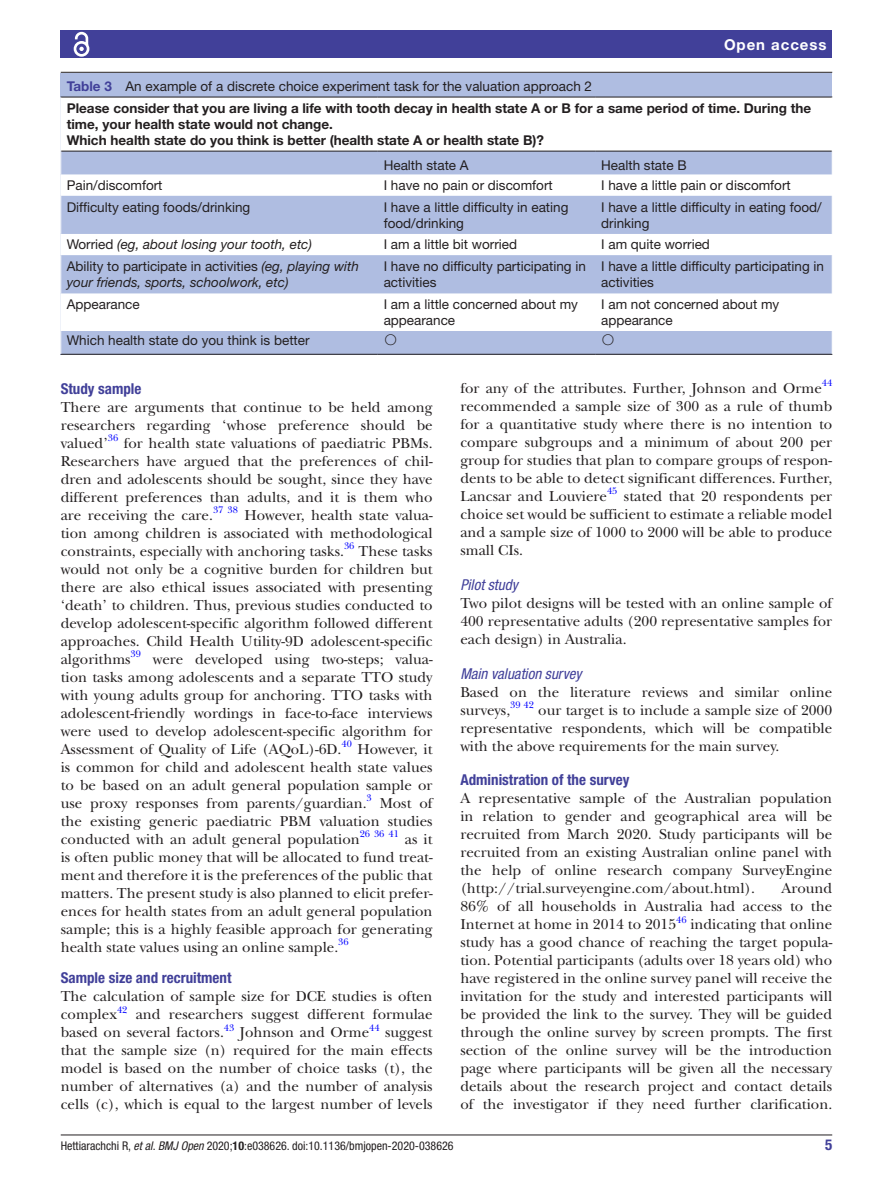
<style>
.page{position:relative;width:893px;height:1191px;background:#fff}
.page>*{position:absolute;margin:0;border:0;box-sizing:border-box;transform-origin:0 0}
.t1{font:15px/18px "New Baskerville";color:#231f20;text-align:justify}
.t2{font:700 condensed 15px "Helvetica Neue LT Std";color:#414099}
.t3{font:italic condensed 15px "Helvetica Neue LT Std";color:#414099}
.t4{font:700 15px "Helvetica Neue LT Std";letter-spacing:.065em;color:#fff}
.t5{font:13.5px/16.2px "Helvetica Neue LT Std";color:#231f20}
.t6{font:700 13.5px/22px "Helvetica Neue LT Std";color:#231f20}
.t7{font:italic 13.5px/16.2px "Helvetica Neue LT Std";color:#231f20}
.t8{font:13.5px "Arial Unicode MS";color:#231f20}
.t9{font:condensed 12px "Helvetica Neue LT Std";color:#231f20}
.t10{font:9.9px "New Baskerville";color:#00f}
.s1{color:#414099}
.s2{font-weight:400}
.s3{font-style:normal}
.s4{font-style:italic}
.s5{font-weight:700}
</style>
<div class="page">
<hr style="left:61px;top:1134px;width:771px;height:1px;background:#231f20">
<div style="left:61px;top:31px;width:771px;height:27px;background:#414099"></div>
<svg style="left:73px;top:31px;width:17px;height:26px"></svg>
<div style="left:61px;top:73px;width:771px;height:282px;background:#afbde1"></div>
<hr style="left:61px;top:72px;width:771px;height:1px;background:#231f20">
<div style="left:61px;top:98px;width:771px;height:53px;background:#fff"></div>
<svg style="left:61px;top:152px;width:771px;height:202px"></svg>
<hr style="left:378px;top:151px;width:217px;height:1px;background:#231f20">
<hr style="left:595px;top:151px;width:237px;height:1px;background:#231f20">
<hr style="left:61px;top:97px;width:317px;height:1px;background:#231f20">
<hr style="left:378px;top:97px;width:217px;height:1px;background:#231f20">
<hr style="left:595px;top:97px;width:237px;height:1px;background:#231f20">
<hr style="left:61px;top:151px;width:317px;height:1px;background:#231f20">
<hr style="left:61px;top:354px;width:317px;height:1px;background:#231f20">
<hr style="left:378px;top:354px;width:217px;height:1px;background:#231f20">
<hr style="left:595px;top:354px;width:237px;height:1px;background:#231f20">
<svg style="left:60px;top:151px;width:1px;height:45px"></svg>
<svg style="left:60px;top:234px;width:1px;height:21px"></svg>
<svg style="left:60px;top:331px;width:1px;height:23px"></svg>
<p class="t4" style="left:724px;top:35px;width:104px">Open access</p>
<p class="t6" style="left:67px;top:75px;width:746px"><span class="s1">Table 3</span> <span class="s2">An example of a discrete choice experiment task for the valuation approach 2<br></span>Please consider that you are living a life with tooth decay in health state A or B for a same period of time. During the</p>
<p class="t6" style="left:67px;top:116px;width:479px;line-height:16.2px">time, your health state would not change.<br>Which health state do you think is better (health state A or health state B)?</p>
<p class="t5" style="left:384px;top:157px;width:87px">Health state A</p>
<p class="t5" style="left:601px;top:157px;width:87px">Health state B</p>
<p class="t5" style="left:67px;top:177px;width:97px">Pain/discomfort</p>
<p class="t5" style="left:384px;top:177px;width:171px">I have no pain or discomfort</p>
<p class="t5" style="left:601px;top:177px;width:191px">I have a little pain or discomfort</p>
<p class="t5" style="left:67px;top:198px;width:185px">Difficulty eating foods/drinking</p>
<p class="t5" style="left:384px;top:198px;width:186px">I have a little difficulty in eating food/drinking</p>
<p class="t5" style="left:601px;top:198px;width:222px">I have a little difficulty in eating food/ drinking</p>
<p class="t7" style="left:67px;top:236px;width:247px"><span class="s3">Worried</span> (eg, about losing your tooth, etc)</p>
<p class="t5" style="left:384px;top:236px;width:135px">I am a little bit worried</p>
<p class="t5" style="left:601px;top:236px;width:110px">I am quite worried</p>
<p class="t7" style="left:67px;top:258px;width:294px"><span class="s3">Ability to participate in activities</span> (eg, playing with your friends, sports, schoolwork, etc)</p>
<p class="t5" style="left:384px;top:258px;width:204px">I have no difficulty participating in activities</p>
<p class="t5" style="left:601px;top:258px;width:224px">I have a little difficulty participating in activities</p>
<p class="t5" style="left:67px;top:296px;width:75px">Appearance</p>
<p class="t5" style="left:384px;top:296px;width:196px">I am a little concerned about my appearance</p>
<p class="t5" style="left:601px;top:296px;width:180px">I am not concerned about my appearance</p>
<p class="t5" style="left:67px;top:332px;width:244px">Which health state do you think is better</p>
<p class="t8" style="left:384px;top:331px;width:15px">〇</p>
<p class="t8" style="left:601px;top:331px;width:15px">〇</p>
<p class="t2" style="left:61px;top:379px;width:82px">Study sample</p>
<p class="t1" style="left:61px;top:398px;width:373px">There are arguments that continue to be held among researchers regarding ‘whose preference should be valued’</p>
<p class="t10" style="left:108px;top:432px;width:12px">36</p>
<p class="t1" style="left:61px;top:434px;width:373px;text-indent:63px">for health state valuations of paediatric PBMs.<br>Researchers have argued that the preferences of chil&shy;dren and adolescents should be sought, since they have different preferences than adults, and it is them who are receiving the care.</p>
<p class="t10" style="left:213px;top:504px;width:26px">37 38</p>
<p class="t1" style="left:61px;top:506px;width:373px;text-indent:184px">However, health state valua&shy;tion among children is associated with methodological constraints, especially with anchoring tasks.</p>
<p class="t10" style="left:344px;top:540px;width:12px">36</p>
<p class="t1" style="left:61px;top:542px;width:373px;text-indent:298px">These tasks would not only be a cognitive burden for children but there are also ethical issues associated with presenting ‘death’ to children. Thus, previous studies conducted to develop adolescent-specific algorithm followed different approaches. Child Health Utility-9D adolescent-specific algorithms</p>
<p class="t10" style="left:131px;top:648px;width:12px">39</p>
<p class="t1" style="left:61px;top:650px;width:373px;text-indent:92px">were developed using two-steps; valua&shy;tion tasks among adolescents and a separate TTO study with young adults group for anchoring. TTO tasks with adolescent-friendly wordings in face-to-face interviews were used to develop adolescent-specific algorithm for Assessment of Quality of Life (AQoL)-6D.</p>
<p class="t10" style="left:341px;top:738px;width:12px">40</p>
<p class="t1" style="left:61px;top:740px;width:373px;text-indent:297px">However, it is common for child and adolescent health state values to be based on an adult general population sample or use proxy responses from parents/guardian.</p>
<p class="t10" style="left:367px;top:792px;width:7px">3</p>
<p class="t1" style="left:61px;top:794px;width:373px;text-indent:319px">Most of the existing generic paediatric PBM valuation studies conducted with an adult general population</p>
<p class="t10" style="left:360px;top:828px;width:41px">26 36 41</p>
<p class="t1" style="left:61px;top:830px;width:373px;text-indent:344px">as it is often public money that will be allocated to fund treat&shy;ment and therefore it is the preferences of the public that matters. The present study is also planned to elicit prefer&shy;ences for health states from an adult general population sample; this is a highly feasible approach for generating health state values using an online sample.</p>
<p class="t10" style="left:338px;top:936px;width:12px">36</p>
<p class="t2" style="left:61px;top:969px;width:172px">Sample size and recruitment</p>
<p class="t1" style="left:61px;top:987px;width:373px">The calculation of sample size for DCE studies is often complex<sup>42</sup></p>
<p class="t1" style="left:61px;top:1005px;width:373px;text-indent:75px">and researchers suggest different formulae based on several factors.</p>
<p class="t10" style="left:224px;top:1021px;width:12px">43</p>
<p class="t1" style="left:240px;top:1023px;width:131px">Johnson and Orme</p>
<p class="t10" style="left:369px;top:1021px;width:12px">44</p>
<p class="t1" style="left:61px;top:1023px;width:373px;text-indent:324px">suggest that the sample size (n) required for the main effects model is based on the number of choice tasks (t), the number of alternatives (a) and the number of analysis cells (c), which is equal to the largest number of levels</p>
<p class="t1" style="left:460px;top:379px;width:363px">for any of the attributes. Further, Johnson and Orme</p>
<p class="t10" style="left:822px;top:377px;width:12px">44</p>
<p class="t1" style="left:460px;top:397px;width:373px">recommended a sample size of 300 as a rule of thumb for a quantitative study where there is no intention to compare subgroups and a minimum of about 200 per group for studies that plan to compare groups of respon&shy;dents to be able to detect significant differences. Further, Lancsar and Louviere</p>
<p class="t10" style="left:607px;top:485px;width:12px">45</p>
<p class="t1" style="left:460px;top:487px;width:373px;text-indent:164px">stated that 20 respondents per choice set would be sufficient to estimate a reliable model and a sample size of 1000 to 2000 will be able to produce small CIs.</p>
<p class="t3" style="left:460px;top:576px;width:59px">Pilot study</p>
<p class="t1" style="left:460px;top:594px;width:373px">Two pilot designs will be tested with an online sample of 400 representative adults (200 representative samples for each design) in Australia.</p>
<p class="t3" style="left:460px;top:664px;width:123px">Main valuation survey</p>
<p class="t1" style="left:460px;top:683px;width:373px">Based on the literature reviews and similar online surveys,</p>
<p class="t10" style="left:510px;top:699px;width:25px">39 42</p>
<p class="t1" style="left:460px;top:701px;width:373px;text-indent:78px">our target is to include a sample size of 2000 representative respondents, which will be compatible with the above requirements for the main survey.</p>
<p class="t2" style="left:460px;top:771px;width:170px">Administration of the survey</p>
<p class="t1" style="left:460px;top:789px;width:373px">A representative sample of the Australian population in relation to gender and geographical area will be recruited from March 2020. Study participants will be recruited from an existing Australian online panel with the help of online research company SurveyEngine (http://trial.surveyengine.com/about.html).</p>
<p class="t1" style="left:460px;top:879px;width:373px;text-indent:321px">Around 86% of all households in Australia had access to the Internet at home in 2014 to 2015<sup>46</sup> indicating that online study has a good chance of reaching the target popula&shy;tion. Potential participants (adults over 18 years old) who have registered in the online survey panel will receive the invitation for the study and interested participants will be provided the link to the survey. They will be guided through the online survey by screen prompts. The first section of the online survey will be the introduction page where participants will be given all the necessary details about the research project and contact details of the investigator if they need further clarification.</p>
<p class="t9" style="left:61px;top:1138px;width:394px">Hettiarachchi R, <span class="s4">et al</span>. <span class="s4">BMJ Open</span> 2020;<span class="s5">10</span>:e038626. doi:10.1136/bmjopen-2020-038626</p>
<p class="t2" style="left:825px;top:1135px;width:9px">5</p>
</div>
